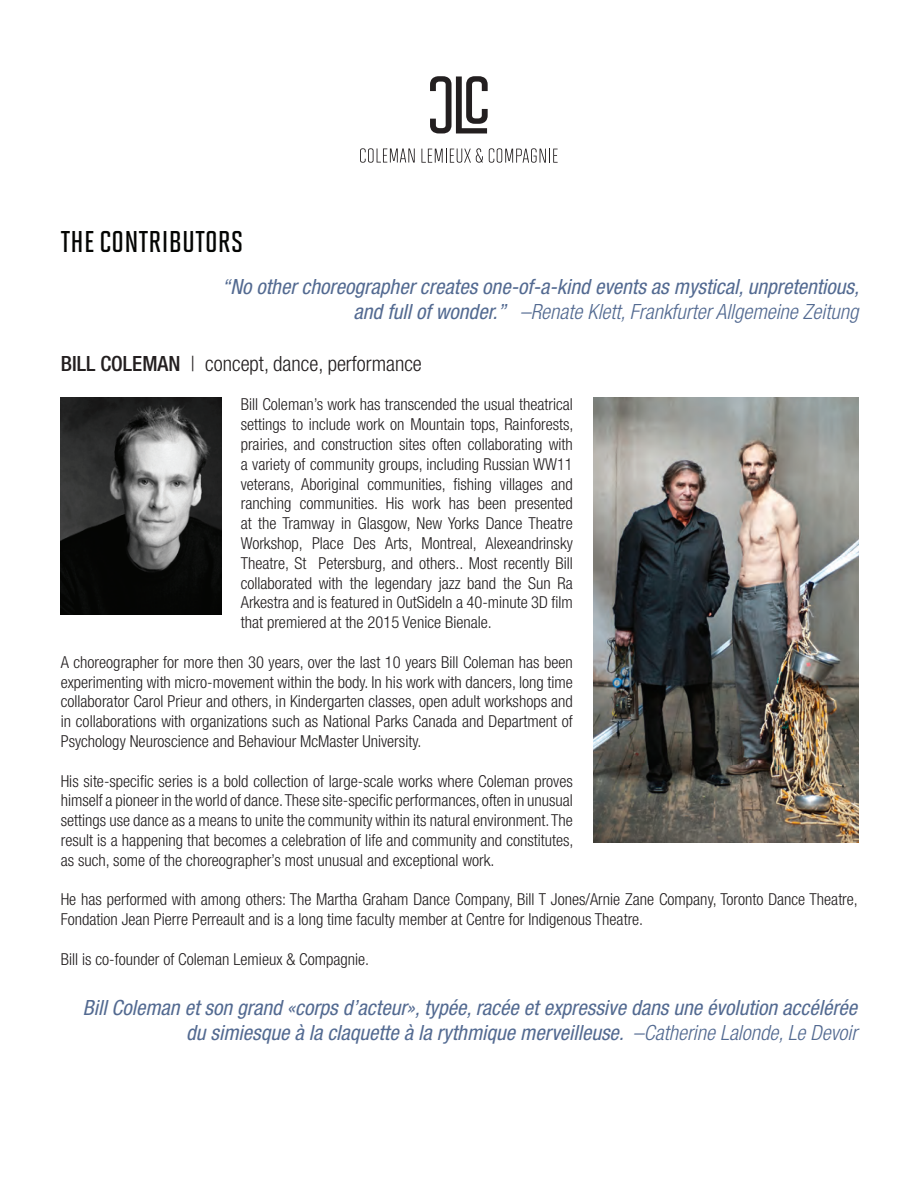
<style>
.page{position:relative;width:918px;height:1188px;background:#fff}
.page>*{position:absolute;margin:0;border:0;box-sizing:border-box;transform-origin:0 0}
.t1{font:600 30px "Solano Gothic MVB";letter-spacing:.01em;color:#040503}
.t2{font:italic condensed 21px/25.2px "Helvetica Neue";color:#536a91;text-align:right}
.t3{font:300 condensed 21px "Helvetica Neue";color:#231f20}
.t4{font:300 condensed 16.5px/19.8px "Helvetica Neue";color:#231f20;text-align:justify}
.s1{font-weight:300}
.s2{font-weight:500}
</style>
<div class="page">
<img style="left:61px;top:398px;width:161px;height:217px">
<svg style="left:360px;top:148px;width:55px;height:15px"></svg>
<svg style="left:489px;top:148px;width:69px;height:15px"></svg>
<svg style="left:421px;top:148px;width:62px;height:15px"></svg>
<svg style="left:430px;top:76px;width:58px;height:57px"></svg>
<img style="left:593px;top:398px;width:265px;height:445px">
<h1 class="t1" style="left:61px;top:225px;width:184px">THE CONTRIBUTORS</h1>
<p class="t2" style="left:222px;top:274px;width:639px">“No other choreographer creates one-of-a-kind events as mystical, unpretentious, and full of wonder.” <span class="s1">–Renate Klett, Frankfurter Allgemeine Zeitung</span></p>
<p class="t3" style="left:61px;top:351px;width:363px"><span class="s2">BILL COLEMAN</span> | concept, dance, performance</p>
<p class="t4" style="left:241px;top:395px;width:334px">Bill Coleman’s work has transcended the usual theatrical settings to include work on Mountain tops, Rainforests, prairies, and construction sites often collaborating with a variety of community groups, including Russian WW11 veterans, Aboriginal communities, fishing villages and ranching communities. His work has been presented at the Tramway in Glasgow, New Yorks Dance Theatre Workshop, Place Des Arts, Montreal, Alexeandrinsky Theatre, St Petersburg, and others.. Most recently Bill collaborated with the legendary jazz band the Sun Ra Arkestra and is featured in OutSideIn a 40-minute 3D film that premiered at the 2015 Venice Bienale.</p>
<p class="t4" style="left:61px;top:652px;width:514px">A choreographer for more then 30 years, over the last 10 years Bill Coleman has been experimenting with micro-movement within the body. In his work with dancers, long time collaborator Carol Prieur and others, in Kindergarten classes, open adult workshops and in collaborations with organizations such as National Parks Canada and Department of Psychology Neuroscience and Behaviour McMaster University.</p>
<p class="t4" style="left:61px;top:771px;width:514px">His site-specific series is a bold collection of large-scale works where Coleman proves himself a pioneer in the world of dance. These site-specific performances, often in unusual settings use dance as a means to unite the community within its natural environment. The result is a happening that becomes a celebration of life and community and constitutes, as such, some of the choreographer’s most unusual and exceptional work.</p>
<p class="t4" style="left:61px;top:890px;width:799px">He has performed with among others: The Martha Graham Dance Company, Bill T Jones/Arnie Zane Company, Toronto Dance Theatre,<br>Fondation Jean Pierre Perreault and is a long time faculty member at Centre for Indigenous Theatre.</p>
<p class="t4" style="left:61px;top:949px;width:310px">Bill is co-founder of Coleman Lemieux &amp; Compagnie.</p>
<p class="t2" style="left:83px;top:995px;width:776px">Bill Coleman et son grand «corps d’acteur», typée, racée et expressive dans une évolution accélérée du simiesque à la claquette à la rythmique merveilleuse. <span class="s1">–Catherine Lalonde, Le Devoir</span></p>
</div>
